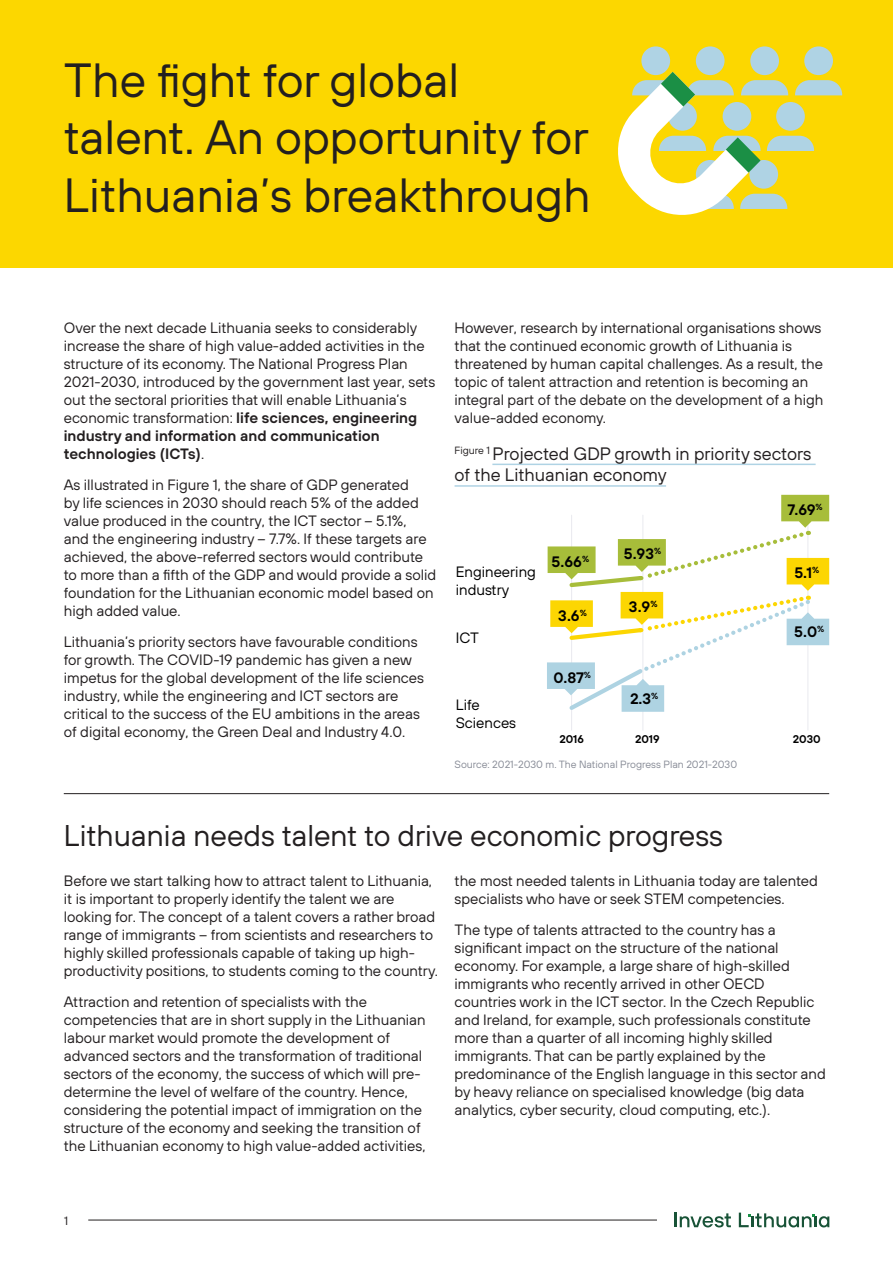
<style>
.page{position:relative;width:893px;height:1263px;background:#fff}
.page>*{position:absolute;margin:0;border:0;box-sizing:border-box;transform-origin:0 0}
.t1{font:48px/57.6px "TT Hoves";color:#231f20}
.t2{font:30px "TT Hoves";color:#231f20}
.t3{font:18px/21.6px "TT Hoves";color:#231f20}
.t4{font:600 15.15px "TT Hoves";letter-spacing:-.015em;color:#010101}
.t5{font:15px/18px "TT Hoves";color:#231f20}
.t6{font:15px/18px "TT Hoves";color:#010101}
.t7{font:12px "TT Hoves";color:#231f20}
.t8{font:600 11.25px "TT Hoves";color:#010101}
.t9{font:10.5px "TT Hoves";color:#888c97}
.s1{font-weight:600}
</style>
<div class="page">
<svg style="left:680px;top:1213px;width:51px;height:14px"></svg>
<hr style="left:674px;top:1212px;width:3px;height:15px;background:#185337">
<svg style="left:739px;top:1212px;width:90px;height:15px"></svg>
<hr style="left:88px;top:1220px;width:569px;height:1px;background:#231f20">
<div style="left:0;top:0;width:893px;height:268px;background:#fcd700"></div>
<div style="left:641px;top:46px;width:29px;height:29px;background:#afd3e4;border-radius:50%"></div>
<div style="left:696px;top:46px;width:28px;height:29px;background:#afd3e4;border-radius:50%"></div>
<div style="left:750px;top:46px;width:29px;height:29px;background:#afd3e4;border-radius:50%"></div>
<div style="left:804px;top:46px;width:29px;height:29px;background:#afd3e4;border-radius:50%"></div>
<svg style="left:618px;top:72px;width:224px;height:143px"></svg>
<hr style="left:492px;top:464px;width:324px;height:1px;background:#afd3e4">
<hr style="left:455px;top:485px;width:211px;height:2px;background:#afd3e4">
<hr style="left:64px;top:793px;width:765px;height:1px;background:#231f20">
<hr style="left:571px;top:515px;width:1px;height:215px;background:#e9eaef">
<hr style="left:643px;top:515px;width:1px;height:215px;background:#e9eaef">
<hr style="left:808px;top:515px;width:1px;height:215px;background:#e9eaef">
<svg style="left:547px;top:495px;width:282px;height:218px"></svg>
<h1 class="t1" style="left:64px;top:50px;width:528px">The fight for global talent. An opportunity for<br>Lithuania’s breakthrough</h1>
<p class="t5" style="left:64px;top:319px;width:373px">Over the next decade Lithuania seeks to considerably increase the share of high value-added activities in the structure of its economy. The National Progress Plan 2021-2030, introduced by the government last year, sets out the sectoral priorities that will enable Lithuania’s economic transformation: <span class="s1">life sciences, engineering industry and information and communication technologies (ICTs)</span>.</p>
<p class="t5" style="left:64px;top:476px;width:374px">As illustrated in Figure 1, the share of GDP generated<br>by life sciences in 2030 should reach 5% of the added value produced in the country, the ICT sector – 5.1%,<br>and the engineering industry – 7.7%. If these targets are achieved, the above-referred sectors would contribute to more than a fifth of the GDP and would provide a solid foundation for the Lithuanian economic model based on high added value.</p>
<p class="t5" style="left:64px;top:632px;width:362px">Lithuania’s priority sectors have favourable conditions for growth. The COVID-19 pandemic has given a new impetus for the global development of the life sciences industry, while the engineering and ICT sectors are critical to the success of the EU ambitions in the areas of digital economy, the Green Deal and Industry 4.0.</p>
<p class="t5" style="left:455px;top:319px;width:370px">However, research by international organisations shows that the continued economic growth of Lithuania is threatened by human capital challenges. As a result, the topic of talent attraction and retention is becoming an integral part of the debate on the development of a high value-added economy.</p>
<p class="t3" style="left:455px;top:442px;width:358px"><sup>Figure</sup> <sup>1</sup> Projected GDP growth in priority sectors of the Lithuanian economy</p>
<p class="t6" style="left:456px;top:563px;width:82px">Engineering industry</p>
<p class="t6" style="left:456px;top:629px;width:25px">ICT</p>
<p class="t6" style="left:456px;top:696px;width:62px">Life<br>Sciences</p>
<p class="t4" style="left:552px;top:551px;width:39px">5.66<sup>%</sup></p>
<p class="t4" style="left:558px;top:605px;width:30px">3.6<sup>%</sup></p>
<p class="t4" style="left:553px;top:667px;width:39px">0.87<sup>%</sup></p>
<p class="t4" style="left:624px;top:544px;width:39px">5.93<sup>%</sup></p>
<p class="t4" style="left:629px;top:597px;width:30px">3.9<sup>%</sup></p>
<p class="t4" style="left:630px;top:689px;width:30px">2.3<sup>%</sup></p>
<p class="t4" style="left:787px;top:500px;width:37px">7.69<sup>%</sup></p>
<p class="t4" style="left:794px;top:563px;width:26px">5.1<sup>%</sup></p>
<p class="t4" style="left:794px;top:621px;width:32px">5.0<sup>%</sup></p>
<p class="t8" style="left:559px;top:732px;width:26px">2016</p>
<p class="t8" style="left:635px;top:732px;width:26px">2019</p>
<p class="t8" style="left:793px;top:732px;width:29px">2030</p>
<p class="t9" style="left:455px;top:758px;width:284px">Source: 2021-2030 m. The National Progress Plan 2021-2030</p>
<h2 class="t2" style="left:64px;top:817px;width:661px">Lithuania needs talent to drive economic progress</h2>
<p class="t5" style="left:64px;top:872px;width:376px">Before we start talking how to attract talent to Lithuania, it is important to properly identify the talent we are looking for. The concept of a talent covers a rather broad range of immigrants – from scientists and researchers to highly skilled professionals capable of taking up high&shy;productivity positions, to students coming to the country.</p>
<p class="t5" style="left:64px;top:992px;width:363px">Attraction and retention of specialists with the competencies that are in short supply in the Lithuanian labour market would promote the development of advanced sectors and the transformation of traditional sectors of the economy, the success of which will pre&shy;determine the level of welfare of the country. Hence, considering the potential impact of immigration on the structure of the economy and seeking the transition of the Lithuanian economy to high value-added activities,</p>
<p class="t5" style="left:455px;top:872px;width:365px">the most needed talents in Lithuania today are talented specialists who have or seek STEM competencies.</p>
<p class="t5" style="left:455px;top:920px;width:373px">The type of talents attracted to the country has a significant impact on the structure of the national economy. For example, a large share of high-skilled immigrants who recently arrived in other OECD countries work in the ICT sector. In the Czech Republic and Ireland, for example, such professionals constitute more than a quarter of all incoming highly skilled immigrants. That can be partly explained by the predominance of the English language in this sector and by heavy reliance on specialised knowledge (big data analytics, cyber security, cloud computing, etc.).</p>
<p class="t7" style="left:64px;top:1213px;width:6px">1</p>
</div>
